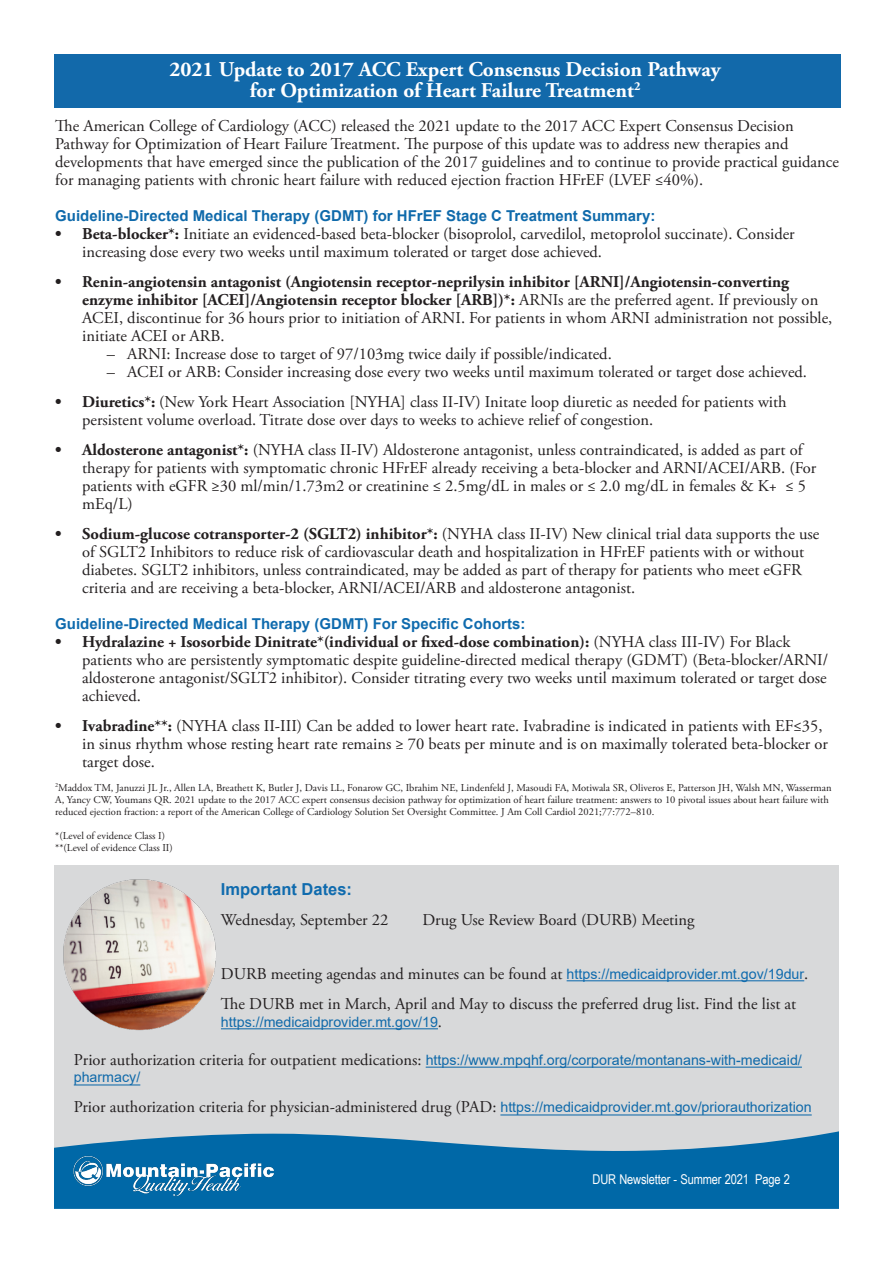
<style>
.page{position:relative;width:893px;height:1263px;background:#fff}
.page>*{position:absolute;margin:0;border:0;box-sizing:border-box;transform-origin:0 0}
.t1{font:700 21px "Adobe Garamond Pro";color:#fff}
.t2{font:16.5px/18px "Adobe Garamond Pro";color:#231f20}
.t3{font:700 16.5px "Arial";color:#0f6bae}
.t4{font:700 15px "Arial";color:#0f6aab}
.t5{font:700 15px "Arial";color:#0f6bae}
.t6{font:14.25px/17.9px "Arial";color:#106aaa}
.Headline_level_2{font:13.5px "Arial Narrow";letter-spacing:-.01em;color:#fff}
.t7{font:10.5px/12px "Adobe Garamond Pro";color:#231f20}
.s1{font-weight:700}
.s2{font-family:"Arial";font-size:14.25px;color:#0f6bae}
.s3{font-family:"Adobe Garamond Pro";font-size:16.5px;color:#231f20}
.s4{font-family:"Arial";font-size:14.25px;color:#106aaa}
</style>
<div class="page">
<div style="left:54px;top:865px;width:785px;height:313px;background:#d8d9da"></div>
<svg style="left:54px;top:1131px;width:785px;height:78px;fill:#0068a7"></svg>
<img style="left:71px;top:1154px;width:207px;height:45px">
<div style="left:54px;top:54px;width:786px;height:54px;background:#1269aa"></div>
<hr style="left:567px;top:980px;width:237px;height:1px;background:#0f6bae">
<hr style="left:221px;top:1028px;width:217px;height:1px;background:#106aaa">
<img style="left:63px;top:879px;width:153px;height:152px">
<hr style="left:426px;top:1066px;width:376px;height:2px;background:#106aaa">
<hr style="left:74px;top:1084px;width:66px;height:1px;background:#106aaa">
<hr style="left:500px;top:1114px;width:312px;height:1px;background:#106aaa">
<p class="t1" style="left:170px;top:57px;width:553px">2021 Update to 2017 ACC Expert Consensus Decision Pathway</p>
<p class="t1" style="left:250px;top:78px;width:392px">for Optimization of Heart Failure Treatment<sup>2</sup></p>
<p class="t2" style="left:55px;top:117px;width:785px">The American College of Cardiology (ACC) released the 2021 update to the 2017 ACC Expert Consensus Decision Pathway for Optimization of Heart Failure Treatment. The purpose of this update was to address new therapies and developments that have emerged since the publication of the 2017 guidelines and to continue to provide practical guidance for managing patients with chronic heart failure with reduced ejection fraction HFrEF (LVEF ≤40%).</p>
<p class="t4" style="left:55px;top:205px;width:602px">Guideline-Directed Medical Therapy (GDMT) for HFrEF Stage C Treatment Summary:</p>
<p class="t2" style="left:82px;top:225px;width:714px;text-indent:-27px"><span class="s1">• Beta-blocker*:</span> Initiate an evidenced-based beta-blocker (bisoprolol, carvedilol, metoprolol succinate). Consider increasing dose every two weeks until maximum tolerated or target dose achieved.</p>
<p class="t2" style="left:82px;top:273px;width:752px;text-indent:-27px"><span class="s1">• Renin-angiotensin antagonist (Angiotensin receptor-neprilysin inhibitor [ARNI]/Angiotensin-converting enzyme inhibitor [ACEI]/Angiotensin receptor blocker [ARB])*:</span> ARNIs are the preferred agent. If previously on ACEI, discontinue for 36 hours prior to initiation of ARNI. For patients in whom ARNI administration not possible, initiate ACEI or ARB.</p>
<p class="t2" style="left:107px;top:345px;width:506px">– ARNI: Increase dose to target of 97/103mg twice daily if possible/indicated.</p>
<p class="t2" style="left:107px;top:363px;width:702px">– ACEI or ARB: Consider increasing dose every two weeks until maximum tolerated or target dose achieved.</p>
<p class="t2" style="left:82px;top:393px;width:706px;text-indent:-27px"><span class="s1">• Diuretics*:</span> (New York Heart Association [NYHA] class II-IV) Initate loop diuretic as needed for patients with persistent volume overload. Titrate dose over days to weeks to achieve relief of congestion.</p>
<p class="t2" style="left:82px;top:441px;width:736px;text-indent:-27px"><span class="s1">• Aldosterone antagonist*:</span> (NYHA class II-IV) Aldosterone antagonist, unless contraindicated, is added as part of therapy for patients with symptomatic chronic HFrEF already receiving a beta-blocker and ARNI/ACEI/ARB. (For patients with eGFR ≥30 ml/min/1.73m2 or creatinine ≤ 2.5mg/dL in males or ≤ 2.0 mg/dL in females &amp; K+ ≤ 5 mEq/L)</p>
<p class="t2" style="left:82px;top:525px;width:739px;text-indent:-27px"><span class="s1">• Sodium-glucose cotransporter-2 (SGLT2) inhibitor*:</span> (NYHA class II-IV) New clinical trial data supports the use of SGLT2 Inhibitors to reduce risk of cardiovascular death and hospitalization in HFrEF patients with or without diabetes. SGLT2 inhibitors, unless contraindicated, may be added as part of therapy for patients who meet eGFR criteria and are receiving a beta-blocker, ARNI/ACEI/ARB and aldosterone antagonist.</p>
<p class="t5" style="left:55px;top:613px;width:472px">Guideline-Directed Medical Therapy (GDMT) For Specific Cohorts:</p>
<p class="t2" style="left:82px;top:633px;width:747px;text-indent:-27px"><span class="s1">• Hydralazine + Isosorbide Dinitrate*(individual or fixed-dose combination):</span> (NYHA class III-IV) For Black patients who are persistently symptomatic despite guideline-directed medical therapy (GDMT) (Beta-blocker/ARNI/ aldosterone antagonist/SGLT2 inhibitor). Consider titrating every two weeks until maximum tolerated or target dose achieved.</p>
<p class="t2" style="left:82px;top:717px;width:747px;text-indent:-27px"><span class="s1">• Ivabradine**:</span> (NYHA class II-III) Can be added to lower heart rate. Ivabradine is indicated in patients with EF≤35, in sinus rhythm whose resting heart rate remains ≥ 70 beats per minute and is on maximally tolerated beta-blocker or target dose.</p>
<p class="t7" style="left:55px;top:782px;width:778px"><sup>2</sup>Maddox TM, Januzzi JL Jr., Allen LA, Breathett K, Butler J, Davis LL, Fonarow GC, Ibrahim NE, Lindenfeld J, Masoudi FA, Motiwala SR, Oliveros E, Patterson JH, Walsh MN, Wasserman<br>A, Yancy CW, Youmans QR. 2021 update to the 2017 ACC expert consensus decision pathway for optimization of heart failure treatment: answers to 10 pivotal issues about heart failure with reduced ejection fraction: a report of the American College of Cardiology Solution Set Oversight Committee. J Am Coll Cardiol 2021;77:772–810.</p>
<p class="t7" style="left:55px;top:830px;width:111px">*(Level of evidence Class I)</p>
<p class="t7" style="left:55px;top:842px;width:119px">**(Level of evidence Class II)</p>
<p class="t3" style="left:221px;top:878px;width:133px">Important Dates:</p>
<p class="t2" style="left:221px;top:912px;width:169px">Wednesday, September 22</p>
<p class="t2" style="left:423px;top:912px;width:273px">Drug Use Review Board (DURB) Meeting</p>
<p class="t2" style="left:221px;top:966px;width:589px">DURB meeting agendas and minutes can be found at <span class="s2">https://medicaidprovider.mt.gov/19dur</span>.</p>
<p class="t2" style="left:221px;top:996px;width:577px">The DURB met in March, April and May to discuss the preferred drug list. Find the list at</p>
<p class="t6" style="left:221px;top:1013px;width:223px">https://medicaidprovider.mt.gov/19<span class="s3">.</span></p>
<p class="t6" style="left:74px;top:1050px;width:730px"><span class="s3">Prior authorization criteria for outpatient medications:</span> https://www.mpqhf.org/corporate/montanans-with-medicaid/ pharmacy/</p>
<p class="t2" style="left:74px;top:1099px;width:739px">Prior authorization criteria for physician-administered drug (PAD: <span class="s4">https://medicaidprovider.mt.gov/priorauthorization</span></p>
<p class="Headline_level_2" style="left:593px;top:1169px;width:199px">DUR Newsletter - Summer 2021 Page 2</p>
</div>
